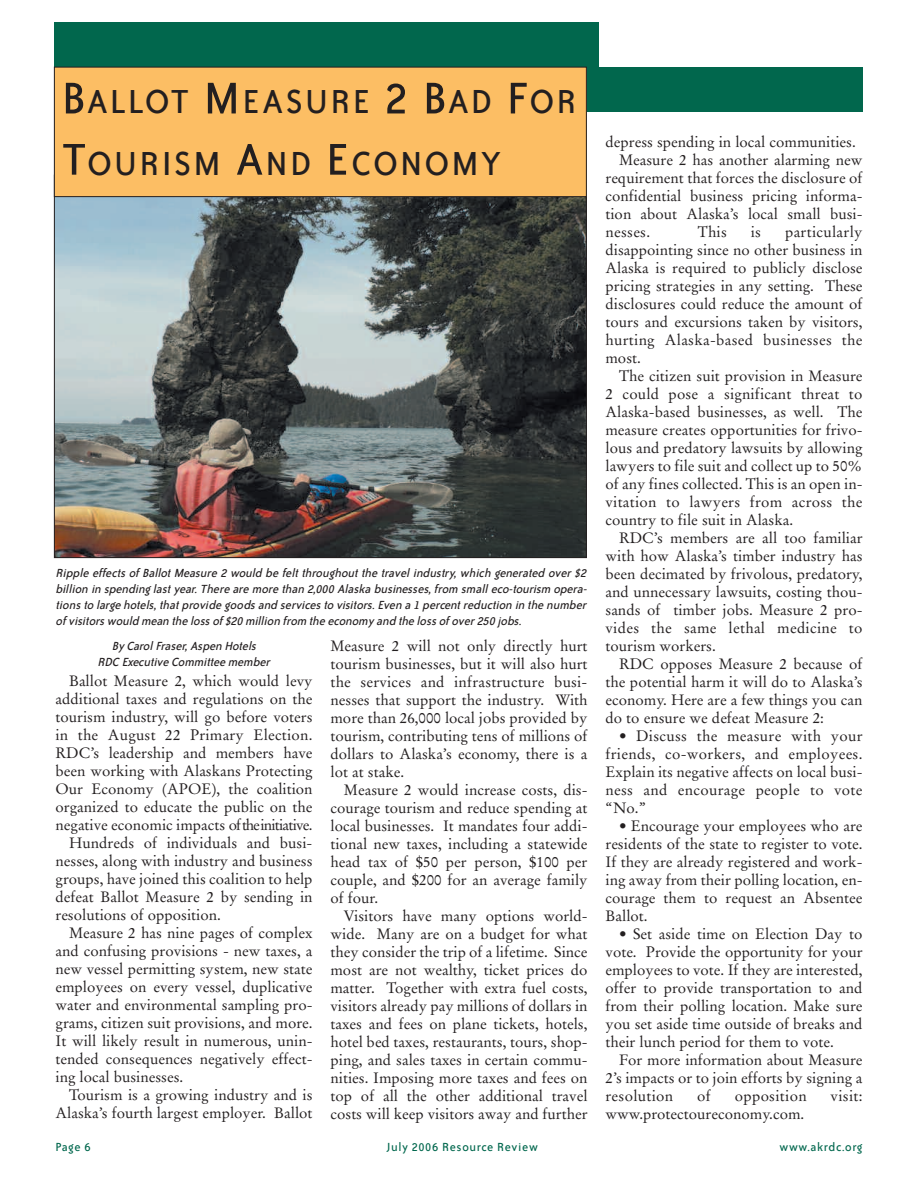
<style>
.page{position:relative;width:918px;height:1188px;background:#fff}
.page>*{position:absolute;margin:0;border:0;box-sizing:border-box;transform-origin:0 0}
.t1{font:38.25px/61.2px "Bailey Sans ITC";letter-spacing:.06em;color:#231f20}
.t2{font:15px/18px "Stempel Garamond";color:#231f20;text-align:justify}
.t3{font:15px "Stempel Garamond";letter-spacing:.02em;color:#231f20}
.t4{font:italic 13.5px/16.2px "Bailey Sans ITC";letter-spacing:-.005em;color:#231f20;text-align:justify}
.t5{font:13.5px "Bailey Sans ITC";letter-spacing:.045em;color:#01674d}
.s1{font-size:51px}
</style>
<div class="page">
<div style="left:54px;top:22px;width:544px;height:90px;background:#01674d"></div>
<div style="left:598px;top:68px;width:265px;height:44px;background:#01674d"></div>
<img style="left:56px;top:197px;width:529px;height:359px">
<div style="left:54px;top:67px;width:532px;height:130px;background:#fcbe64"></div>
<div style="left:54px;top:67px;width:533px;height:130px;border:1px solid #231f20"></div>
<h1 class="t1" style="left:62px;top:74px;width:516px"><span class="s1">B</span>ALLOT <span class="s1">M</span>EASURE <span class="s1">2 B</span>AD <span class="s1">F</span>OR<br><span class="s1">T</span>OURISM <span class="s1">A</span>ND <span class="s1">E</span>CONOMY</h1>
<p class="t4" style="left:56px;top:565px;width:535px">Ripple effects of Ballot Measure 2 would be felt throughout the travel industry, which generated over $2 billion in spending lastyear.There are more than 2,000 Alaska businesses,from smalleco-tourism opera&shy;tions to large hotels,thatprovide goods and services to visitors.Even a 1 percentreduction in the number of visitors would mean the loss of $20 million from the economy and the loss of over250 jobs.</p>
<p class="t4" style="left:98px;top:638px;width:176px;text-align:center">By CarolFraser,Aspen Hotels<br>RDC Executive Committee member</p>
<p class="t2" style="left:330px;top:638px;width:259px">Measure 2 will not only directly hurt tourism businesses, but it will also hurt the services and infrastructure busi&shy;nesses that support the industry. With more than 26,000 local jobs provided by tourism, contributing tens of millions of dollars to Alaska’s economy, there is a lot at stake.</p>
<p class="t2" style="left:330px;top:782px;width:259px;text-indent:13px">Measure 2 would increase costs, dis&shy;courage tourism and reduce spending at local businesses. It mandates four addi&shy;tional new taxes, including a statewide head tax of $50 per person, $100 per couple, and $200 for an average family of four.</p>
<p class="t2" style="left:330px;top:908px;width:259px;text-indent:13px">Visitors have many options world&shy;wide. Many are on a budget for what they consider the trip of a lifetime. Since most are not wealthy, ticket prices do matter. Together with extra fuel costs, visitors already pay millions of dollars in taxes and fees on plane tickets, hotels, hotel bed taxes, restaurants, tours, shop&shy;ping, and sales taxes in certain commu&shy;nities. Imposing more taxes and fees on top of all the other additional travel costs will keep visitors away and further</p>
<p class="t2" style="left:69px;top:673px;width:245px">Ballot Measure 2, which would levy</p>
<p class="t2" style="left:56px;top:691px;width:259px">additional taxes and regulations on the</p>
<p class="t2" style="left:56px;top:709px;width:259px">tourism industry, will go before voters</p>
<p class="t2" style="left:56px;top:727px;width:258px">in the August 22 Primary Election.</p>
<p class="t2" style="left:56px;top:745px;width:259px">RDC’s leadership and members have</p>
<p class="t2" style="left:56px;top:763px;width:259px">been working with Alaskans Protecting</p>
<p class="t2" style="left:56px;top:781px;width:259px">Our Economy (APOE), the coalition</p>
<p class="t2" style="left:56px;top:799px;width:259px">organized to educate the public on the</p>
<p class="t2" style="left:56px;top:817px;width:259px">negative economic impacts of theinitiative.</p>
<p class="t2" style="left:69px;top:835px;width:245px">Hundreds of individuals and busi-</p>
<p class="t2" style="left:56px;top:853px;width:259px">nesses, along with industry and business</p>
<p class="t2" style="left:56px;top:871px;width:259px">groups, have joined this coalition to help</p>
<p class="t2" style="left:56px;top:889px;width:259px">defeat Ballot Measure 2 by sending in</p>
<p class="t2" style="left:56px;top:907px;width:167px">resolutions of opposition.</p>
<p class="t2" style="left:69px;top:925px;width:245px">Measure 2 has nine pages of complex</p>
<p class="t2" style="left:56px;top:943px;width:259px">and confusing provisions - new taxes, a</p>
<p class="t2" style="left:56px;top:961px;width:259px">new vessel permitting system, new state</p>
<p class="t2" style="left:56px;top:979px;width:259px">employees on every vessel, duplicative</p>
<p class="t2" style="left:56px;top:997px;width:259px">water and environmental sampling pro-</p>
<p class="t2" style="left:56px;top:1015px;width:259px">grams, citizen suit provisions, and more.</p>
<p class="t2" style="left:56px;top:1033px;width:259px">It will likely result in numerous, unin-</p>
<p class="t2" style="left:56px;top:1051px;width:259px">tended consequences negatively effect-</p>
<p class="t2" style="left:56px;top:1069px;width:129px">ing local businesses.</p>
<p class="t2" style="left:69px;top:1087px;width:245px">Tourism is a growing industry and is</p>
<p class="t2" style="left:56px;top:1105px;width:259px">Alaska’s fourth largest employer. Ballot</p>
<p class="t2" style="left:606px;top:135px;width:252px">depress spending in local communities.</p>
<p class="t2" style="left:619px;top:153px;width:245px">Measure 2 has another alarming new</p>
<p class="t2" style="left:606px;top:171px;width:259px">requirement that forces the disclosure of</p>
<p class="t2" style="left:606px;top:189px;width:259px">confidential business pricing informa-</p>
<p class="t2" style="left:606px;top:207px;width:259px">tion about Alaska’s local small busi-</p>
<p class="t2" style="left:606px;top:225px;width:46px">nesses.</p>
<p class="t2" style="left:698px;top:225px;width:31px">This</p>
<p class="t2" style="left:751px;top:225px;width:12px">is</p>
<p class="t2" style="left:606px;top:225px;width:259px;text-indent:180px">particularly disappointing since no other business in Alaska is required to publicly disclose pricing strategies in any setting. These disclosures could reduce the amount of tours and excursions taken by visitors, hurting Alaska-based businesses the most.</p>
<p class="t2" style="left:606px;top:369px;width:259px;text-indent:14px">The citizen suit provision in Measure 2 could pose a significant threat to Alaska-based businesses, as well. The measure creates opportunities for frivo&shy;lous and predatory lawsuits by allowing lawyers to file suit and collect up to 50% of any fines collected. This is an open in&shy;vitation to lawyers from across the country to file suit in Alaska.</p>
<p class="t2" style="left:606px;top:531px;width:259px;text-indent:14px">RDC’s members are all too familiar with how Alaska’s timber industry has been decimated by frivolous, predatory, and unnecessary lawsuits, costing thou&shy;sands of timber jobs. Measure 2 pro&shy;vides the same lethal medicine to tourism workers.</p>
<p class="t2" style="left:606px;top:657px;width:259px;text-indent:14px">RDC opposes Measure 2 because of the potential harm it will do to Alaska’s economy. Here are a few things you can do to ensure we defeat Measure 2:</p>
<p class="t2" style="left:606px;top:729px;width:259px;text-indent:14px">• Discuss the measure with your friends, co-workers, and employees.<br>Explain its negative affects on local busi&shy;ness and encourage people to vote “No.”</p>
<p class="t2" style="left:606px;top:819px;width:259px;text-indent:14px">• Encourage your employees who are residents of the state to register to vote.<br>If they are already registered and work&shy;ing away from their polling location, en&shy;courage them to request an Absentee Ballot.</p>
<p class="t2" style="left:606px;top:927px;width:259px;text-indent:14px">• Set aside time on Election Day to vote. Provide the opportunity for your employees to vote. If they are interested, offer to provide transportation to and from their polling location. Make sure you set aside time outside of breaks and their lunch period for them to vote.</p>
<p class="t2" style="left:606px;top:1053px;width:259px;text-indent:14px">For more information about Measure 2’s impacts or to join efforts by signing a resolution</p>
<p class="t2" style="left:697px;top:1089px;width:15px">of</p>
<p class="t3" style="left:735px;top:1090px;width:73px">opposition</p>
<p class="t2" style="left:831px;top:1089px;width:33px">visit:</p>
<p class="t2" style="left:606px;top:1107px;width:200px">www.protectoureconomy.com.</p>
<p class="t5" style="left:56px;top:1143px;width:37px">Page 6</p>
<p class="t5" style="left:387px;top:1143px;width:152px">July 2006 Resource Review</p>
<p class="t5" style="left:780px;top:1143px;width:84px">www.akrdc.org</p>
</div>
